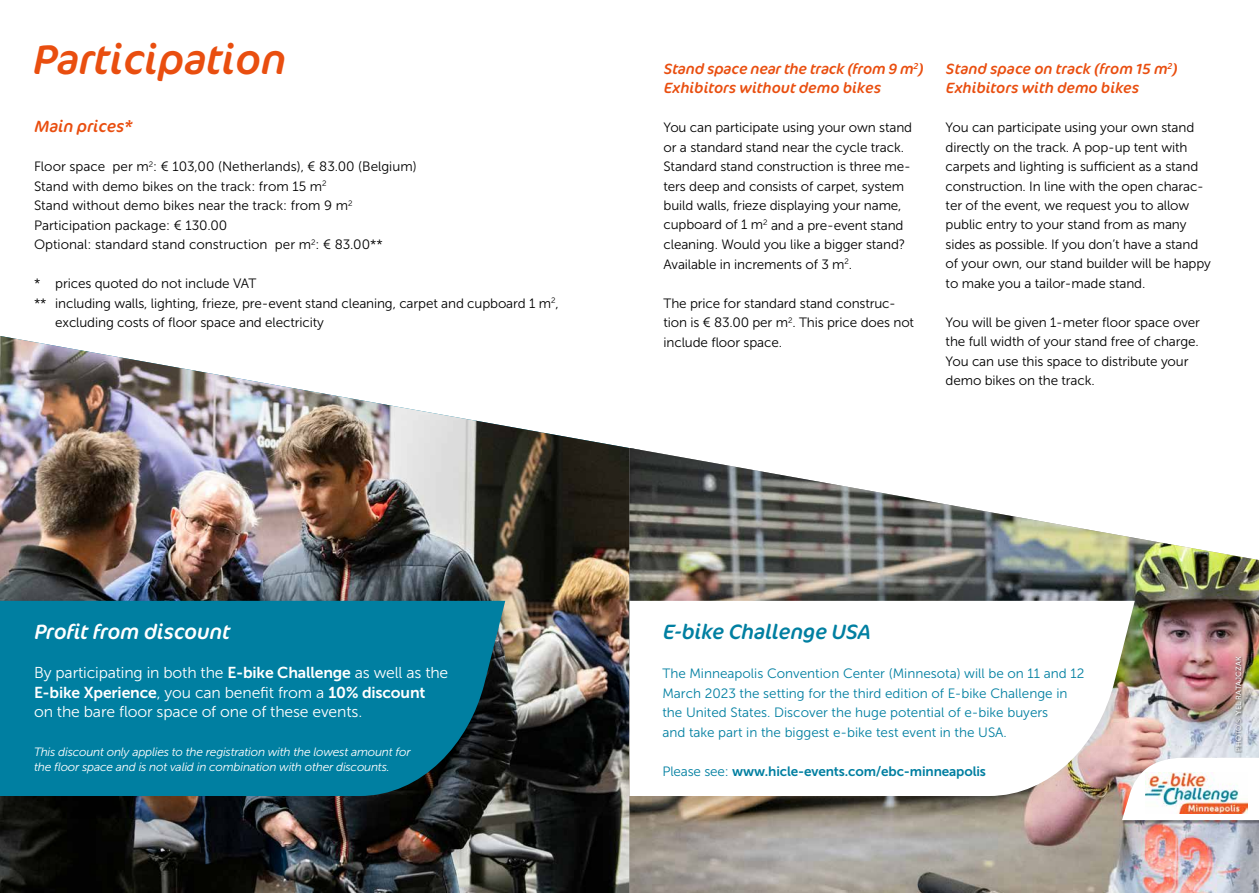
<style>
.page{position:relative;width:1259px;height:893px;background:#fff}
.page>*{position:absolute;margin:0;border:0;box-sizing:border-box;transform-origin:0 0}
.t1{font:italic 42px "Cocon OT";color:#e94e0f}
.t2{font:italic 21px "Cocon OT";color:#fff}
.t3{font:italic 21px "Cocon OT";color:#007fa1}
.t4{font:italic 16.5px "Cocon OT";color:#e94e0f}
.t5{font:15.75px "Museo Sans 300";letter-spacing:-.01em;color:#fff}
.t6{font:15.75px "Museo Sans 700";letter-spacing:-.01em;color:#fff}
.t7{font:italic 15px/19.5px "Cocon OT";letter-spacing:.005em;color:#e94e0f}
.t8{font:13.5px/19.5px "Museo Sans 300";letter-spacing:-.01em;color:#000}
.t9{font:13.5px/19.5px "Museo Sans 300";color:#007fa1}
.t10{font:13.5px "Museo Sans 700";letter-spacing:-.01em;color:#007fa1}
.t11{font:italic 12px/15px "Museo Sans 300";letter-spacing:-.02em;color:#fff}
.t12{font:7.5px "Museo Sans 500";letter-spacing:.025em;color:#fff}
.s1{font-family:"Museo Sans 700"}
.s2{font-family:"Museo Sans 300"}
</style>
<div class="page">
<img style="left:0;top:336px;width:629px;height:557px">
<img style="left:629px;top:448px;width:630px;height:445px">
<div style="left:1234px;top:655px;width:9px;height:98px;background:#000;opacity:.75"></div>
<div style="left:1120px;top:757px;width:139px;height:67px;background:#000;opacity:.4"></div>
<svg style="left:1159px;top:758px;width:100px;height:62px"></svg>
<img style="left:1159px;top:772px;width:88px;height:41px">
<div style="left:0;top:576px;width:530px;height:248px;background:#000;opacity:.2"></div>
<svg style="left:0;top:601px;width:505px;height:195px;background:#027797"></svg>
<div style="left:605px;top:576px;width:554px;height:248px;background:#000;opacity:.2"></div>
<svg style="left:629px;top:601px;width:505px;height:195px"></svg>
<h1 class="t1" style="left:32px;top:35px;width:254px">Participation</h1>
<p class="t4" style="left:34px;top:117px;width:100px">Main prices*</p>
<p class="t8" style="left:34px;top:157px;width:384px">Floor space per m<sup>2</sup>: € 103,00 (Netherlands), € 83.00 (Belgium)<br>Stand with demo bikes on the track: from 15 m<sup>2<br></sup>Stand without demo bikes near the track: from 9 m<sup>2<br></sup>Participation package: € 130.00<br>Optional: standard stand construction per m<sup>2</sup>: € 83.00**</p>
<p class="t8" style="left:34px;top:274px;width:224px">* prices quoted do not include VAT</p>
<p class="t8" style="left:34px;top:293px;width:526px">** including walls, lighting, frieze, pre-event stand cleaning, carpet and cupboard 1 m<sup>2</sup>,</p>
<p class="t8" style="left:55px;top:313px;width:270px">excluding costs of floor space and electricity</p>
<h2 class="t2" style="left:34px;top:620px;width:197px">Profit from discount</h2>
<p class="t5" style="left:34px;top:664px;width:416px">By participating in both the <span class="s1">E-bike Challenge</span> as well as the</p>
<p class="t6" style="left:34px;top:683px;width:393px">E-bike Xperience<span class="s2">, you can benefit from a</span> 10% discount</p>
<p class="t5" style="left:34px;top:703px;width:330px">on the bare floor space of one of these events.</p>
<p class="t11" style="left:34px;top:744px;width:378px">This discount only applies to the registration with the lowest amount for the floor space and is not valid in combination with other discounts.</p>
<p class="t7" style="left:663px;top:59px;width:261px">Stand space near the track (from 9 m<sup>2</sup>)<br>Exhibitors without demo bikes</p>
<p class="t8" style="left:663px;top:118px;width:250px">You can participate using your own stand or a standard stand near the cycle track.<br>Standard stand construction is three me&shy;ters deep and consists of carpet, system build walls, frieze displaying your name, cupboard of 1 m<sup>2</sup> and a pre-event stand cleaning. Would you like a bigger stand?<br>Available in increments of 3 m<sup>2</sup>.</p>
<p class="t8" style="left:663px;top:293px;width:252px">The price for standard stand construc&shy;tion is € 83.00 per m<sup>2</sup>. This price does not include floor space.</p>
<p class="t7" style="left:945px;top:59px;width:233px">Stand space on track (from 15 m<sup>2</sup>)<br>Exhibitors with demo bikes</p>
<p class="t8" style="left:945px;top:118px;width:267px">You can participate using your own stand directly on the track. A pop-up tent with carpets and lighting is sufficient as a stand construction. In line with the open charac&shy;ter of the event, we request you to allow public entry to your stand from as many sides as possible. If you don’t have a stand of your own, our stand builder will be happy to make you a tailor-made stand.</p>
<p class="t8" style="left:945px;top:313px;width:256px">You will be given 1-meter floor space over the full width of your stand free of charge.<br>You can use this space to distribute your demo bikes on the track.</p>
<h2 class="t3" style="left:662px;top:620px;width:209px">E-bike Challenge USA</h2>
<p class="t9" style="left:662px;top:664px;width:423px">The Minneapolis Convention Center (Minnesota) will be on 11 and 12<br>March 2023 the setting for the third edition of E-bike Challenge in the United States. Discover the huge potential of e-bike buyers<br>and take part in the biggest e-bike test event in the USA.</p>
<p class="t10" style="left:662px;top:763px;width:325px"><span class="s2">Please see:</span> www.hicle-events.com/ebc-minneapolis</p>
<p class="t12" style="left:1234px;top:752px;width:96px;rotate:-90deg"><span class="s2">PHOTO'S</span> YEL RATAJCZAK</p>
</div>
